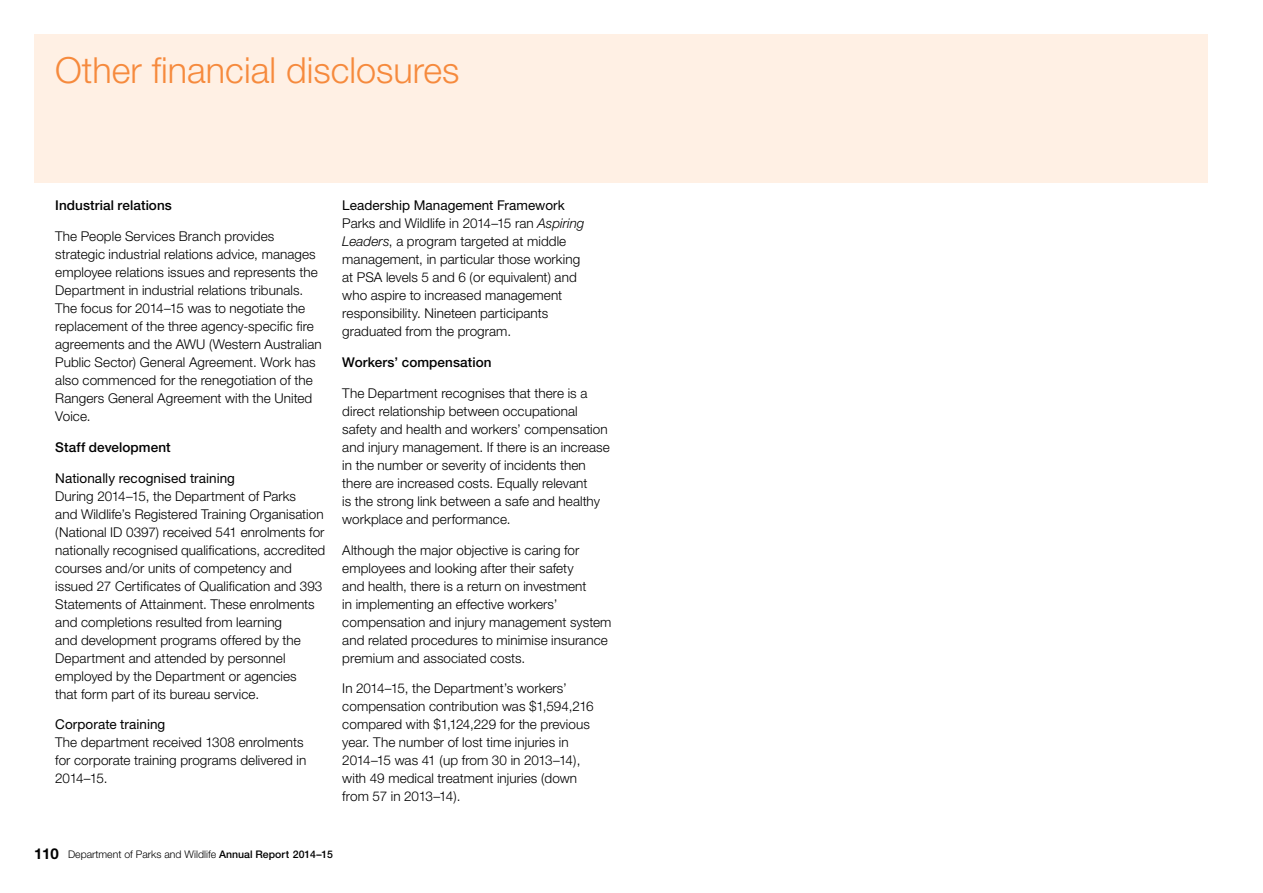
<style>
.page{position:relative;width:1263px;height:893px;background:#fff}
.page>*{position:absolute;margin:0;border:0;box-sizing:border-box;transform-origin:0 0}
.t1{font:300 36px "Helvetica Neue";color:#f68a3d}
.t2{font:300 13.5px/18px "Helvetica Neue";letter-spacing:.005em;color:#000}
.t3{font:500 13.5px "Helvetica Neue";letter-spacing:.005em;color:#000}
.t4{font:13.5px "Helvetica Neue";letter-spacing:.005em;color:#000}
.t5{font:300 10.5px "Helvetica Neue";color:#000}
.s1{font-weight:400}
.s2{font-style:italic}
.s3{font-weight:700;font-size:15px}
.s4{font-weight:500}
</style>
<div class="page">
<div style="left:34px;top:34px;width:1174px;height:149px;background:#fff0e4"></div>
<h1 class="t1" style="left:55px;top:48px;width:406px">Other financial disclosures</h1>
<p class="t3" style="left:55px;top:198px;width:118px">Industrial relations</p>
<p class="t2" style="left:55px;top:227px;width:268px">The People Services Branch provides strategic industrial relations advice, manages employee relations issues and represents the Department in industrial relations tribunals.<br>The focus for 2014–15 was to negotiate the replacement of the three agency-specific fire agreements and the AWU (Western Australian Public Sector) General Agreement. Work has also commenced for the renegotiation of the Rangers General Agreement with the United Voice.</p>
<p class="t3" style="left:55px;top:439px;width:117px">Staff development</p>
<p class="t4" style="left:55px;top:470px;width:181px">Nationally recognised training</p>
<p class="t2" style="left:55px;top:486px;width:272px">During 2014–15, the Department of Parks<br>and Wildlife’s Registered Training Organisation (National ID 0397) received 541 enrolments for nationally recognised qualifications, accredited courses and/or units of competency and issued 27 Certificates of Qualification and 393<br>Statements of Attainment. These enrolments and completions resulted from learning<br>and development programs offered by the Department and attended by personnel employed by the Department or agencies<br>that form part of its bureau service.</p>
<p class="t4" style="left:55px;top:716px;width:112px">Corporate training</p>
<p class="t2" style="left:55px;top:733px;width:252px">The department received 1308 enrolments for corporate training programs delivered in<br>2014–15.</p>
<p class="t2" style="left:342px;top:196px;width:244px"><span class="s1">Leadership Management Framework </span>Parks and Wildlife in 2014–15 ran <span class="s2">Aspiring Leaders</span>, a program targeted at middle management, in particular those working at PSA levels 5 and 6 (or equivalent) and who aspire to increased management responsibility. Nineteen participants graduated from the program.</p>
<p class="t3" style="left:342px;top:354px;width:151px">Workers’ compensation</p>
<p class="t2" style="left:342px;top:384px;width:269px">The Department recognises that there is a direct relationship between occupational safety and health and workers’ compensation and injury management. If there is an increase in the number or severity of incidents then there are increased costs. Equally relevant<br>is the strong link between a safe and healthy workplace and performance.</p>
<p class="t2" style="left:342px;top:540px;width:271px">Although the major objective is caring for employees and looking after their safety<br>and health, there is a return on investment<br>in implementing an effective workers’ compensation and injury management system and related procedures to minimise insurance premium and associated costs.</p>
<p class="t2" style="left:342px;top:679px;width:253px">In 2014–15, the Department’s workers’ compensation contribution was $1,594,216 compared with $1,124,229 for the previous year. The number of lost time injuries in 2014–15 was 41 (up from 30 in 2013–14), with 49 medical treatment injuries (down from 57 in 2013–14).</p>
<p class="t5" style="left:34px;top:848px;width:300px"><span class="s3">110</span> Department of Parks and Wildlife <span class="s4">Annual Report 2014–15</span></p>
</div>
